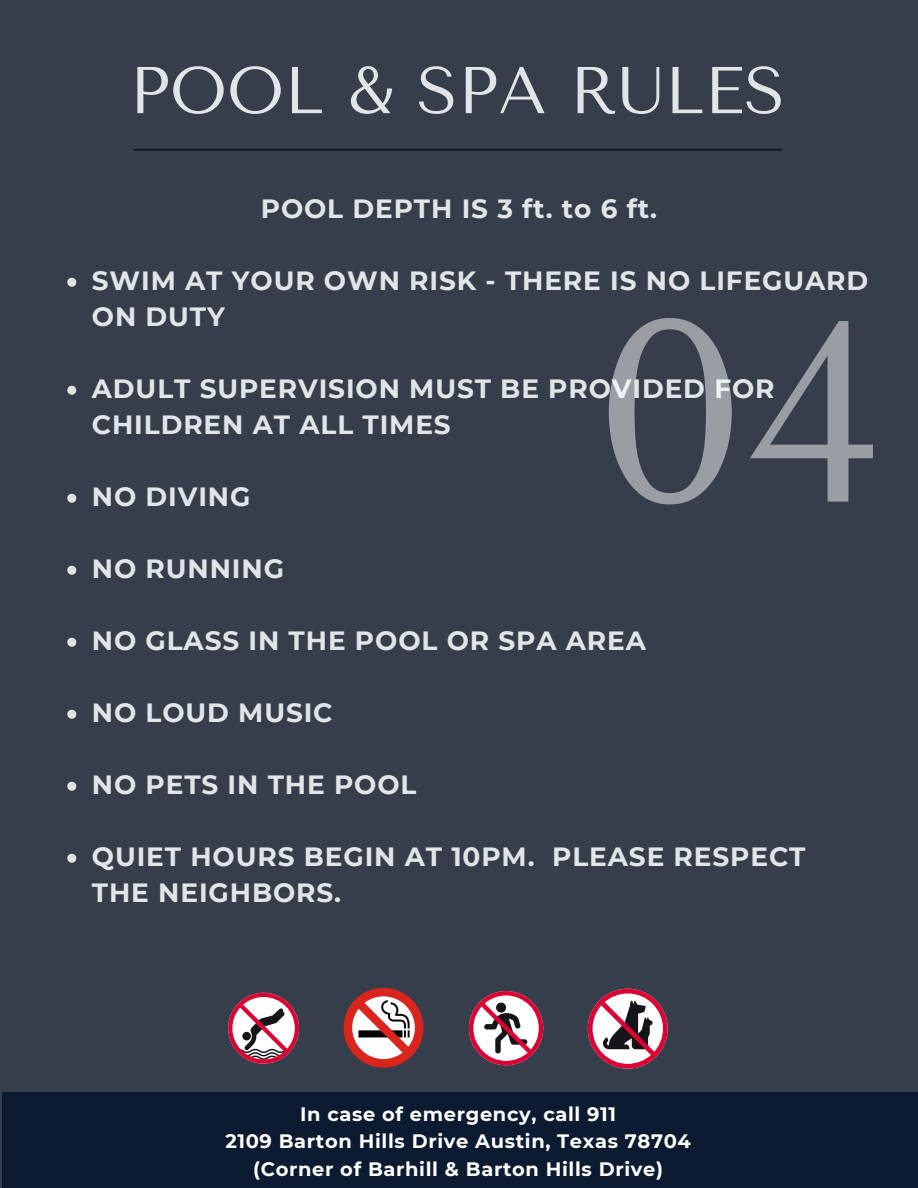
<style>
.page{position:relative;width:918px;height:1188px;background:#363e4b}
.page>*{position:absolute;margin:0;border:0;box-sizing:border-box;transform-origin:0 0}
.t1{font:258px "Tenor Sans";color:#fff}
.t2{font:66px "Tenor Sans";color:#e1e5e8}
.t3{font:700 26.4px/36px "Montserrat";letter-spacing:.035em;color:#e1e5e8}
.t4{font:700 19.35px "Montserrat";letter-spacing:.035em;color:#fff}
</style>
<div class="page">
<hr style="left:133px;top:149px;width:649px;height:1px;background:#000">
<div style="left:2px;top:1092px;width:916px;height:96px;background:#0c1b32"></div>
<svg style="left:67px;top:278px;width:9px;height:9px"></svg>
<svg style="left:67px;top:386px;width:9px;height:9px"></svg>
<svg style="left:67px;top:494px;width:9px;height:9px"></svg>
<svg style="left:67px;top:566px;width:9px;height:9px"></svg>
<svg style="left:67px;top:638px;width:9px;height:9px"></svg>
<svg style="left:67px;top:710px;width:9px;height:9px"></svg>
<svg style="left:67px;top:782px;width:9px;height:9px"></svg>
<svg style="left:67px;top:854px;width:9px;height:9px"></svg>
<svg style="left:228px;top:993px;width:71px;height:71px"></svg>
<svg style="left:469px;top:991px;width:74px;height:74px"></svg>
<svg style="left:588px;top:989px;width:80px;height:80px"></svg>
<svg style="left:344px;top:988px;width:79px;height:80px"></svg>
<p class="t2" style="left:129px;top:52px;width:657px">POOL &amp; SPA RULES</p>
<h1 class="t3" style="left:261px;top:191px;width:398px">POOL DEPTH IS 3 ft. to 6 ft.</h1>
<h2 class="t3" style="left:92px;top:263px;width:778px">SWIM AT YOUR OWN RISK - THERE IS NO LIFEGUARD<br>ON DUTY</h2>
<h1 class="t1" style="left:593px;top:264px;width:291px">04</h1>
<p class="t3" style="left:92px;top:371px;width:684px">ADULT SUPERVISION MUST BE PROVIDED FOR<br>CHILDREN AT ALL TIMES</p>
<p class="t3" style="left:92px;top:479px;width:160px">NO DIVING</p>
<p class="t3" style="left:92px;top:551px;width:194px">NO RUNNING</p>
<p class="t3" style="left:92px;top:623px;width:556px">NO GLASS IN THE POOL OR SPA AREA</p>
<p class="t3" style="left:92px;top:695px;width:242px">NO LOUD MUSIC</p>
<p class="t3" style="left:92px;top:767px;width:326px">NO PETS IN THE POOL</p>
<p class="t3" style="left:92px;top:839px;width:715px">QUIET HOURS BEGIN AT 10PM. PLEASE RESPECT<br>THE NEIGHBORS.</p>
<p class="t4" style="left:300px;top:1103px;width:318px">In case of emergency, call 911</p>
<p class="t4" style="left:225px;top:1130px;width:467px">2109 Barton Hills Drive Austin, Texas 78704</p>
<p class="t4" style="left:253px;top:1157px;width:411px">(Corner of Barhill &amp; Barton Hills Drive)</p>
</div>
